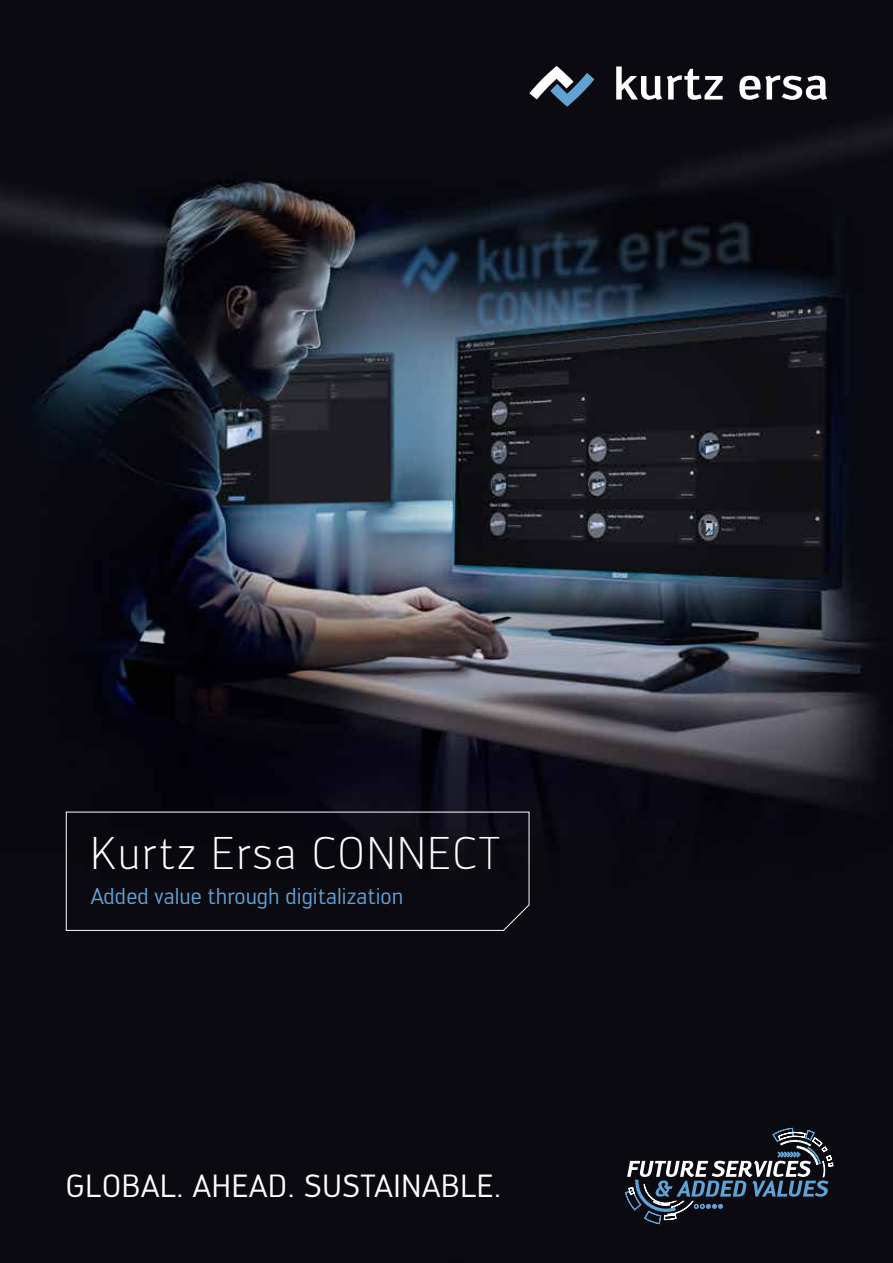
<style>
.page{position:relative;width:893px;height:1263px;background:#fff}
.page>*{position:absolute;margin:0;border:0;box-sizing:border-box;transform-origin:0 0}
.t1{font:300 45px "Engel";letter-spacing:.05em;color:#fff}
.t2{font:31.5px "Engel";letter-spacing:.025em;color:#fff}
.t3{font:22.5px "Engel";color:#60a2d4}
</style>
<div class="page">
<img style="left:0;top:0;width:893px;height:1263px">
<svg style="left:66px;top:811px;width:464px;height:120px;background:#0f0e14"></svg>
<svg style="left:616px;top:67px;width:107px;height:33px"></svg>
<svg style="left:739px;top:75px;width:88px;height:25px"></svg>
<svg style="left:529px;top:66px;width:65px;height:41px"></svg>
<svg style="left:625px;top:1127px;width:209px;height:97px;background:#2b313b"></svg>
<h1 class="t1" style="left:91px;top:827px;width:411px">Kurtz Ersa CONNECT</h1>
<p class="t3" style="left:91px;top:883px;width:314px">Added value through digitalization</p>
<h2 class="t2" style="left:66px;top:1168px;width:437px">GLOBAL. AHEAD. SUSTAINABLE.</h2>
</div>
